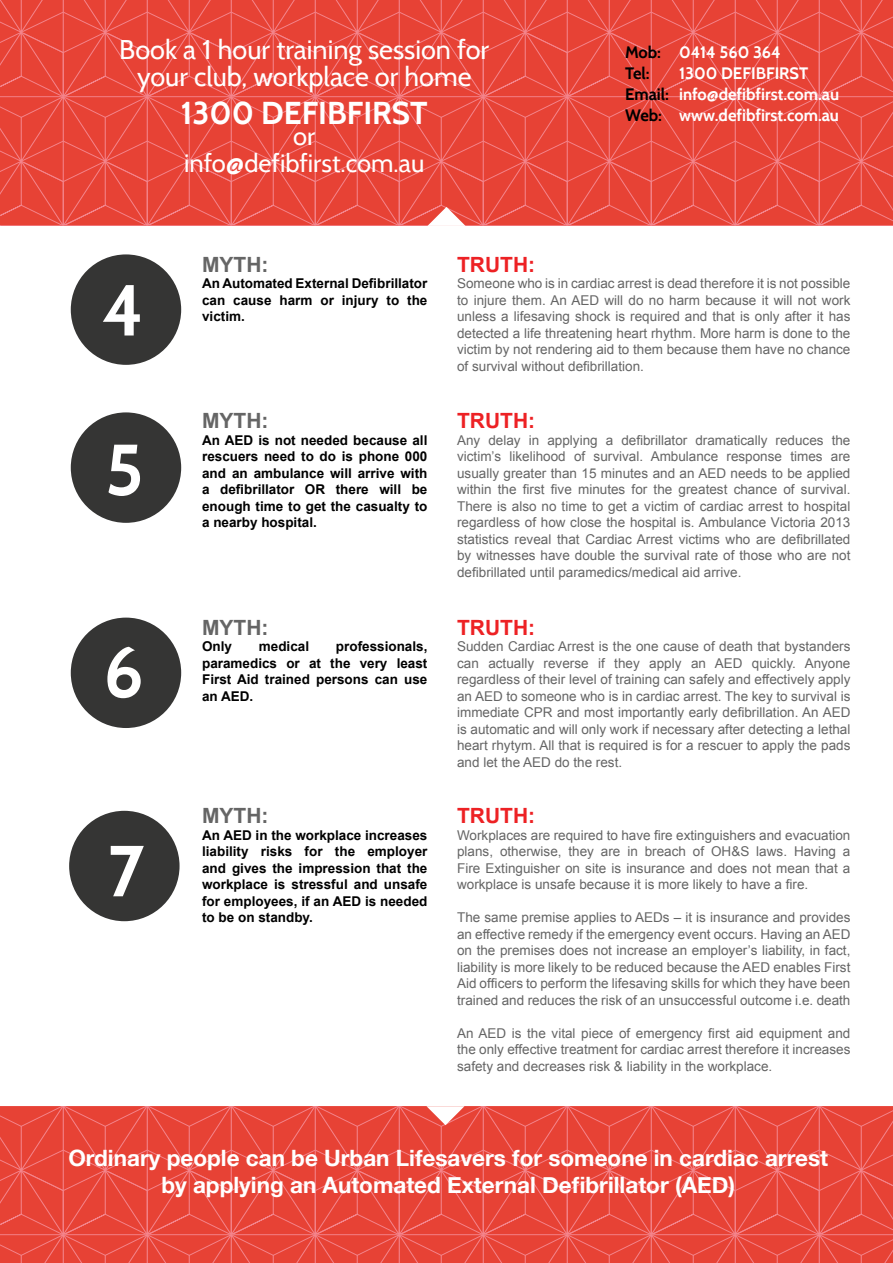
<style>
.page{position:relative;width:893px;height:1263px;background:#fff}
.page>*{position:absolute;margin:0;border:0;box-sizing:border-box;transform-origin:0 0}
.t1{font:700 72px "Cabin";color:#fff}
.t2{font:700 31.5px "Cabin";color:#fff}
.t3{font:27px/27px "Cabin";color:#fff;text-align:center}
.t4{font:25.5px/27px "Cabin";color:#fff;text-align:center}
.t5{font:700 22.5px/27px "Helvetica Neue";color:#fff;text-align:center}
.t6{font:700 21px "Arial";color:#ed2124}
.t7{font:700 21px "Arial";color:#656565}
.t8{font:700 16.5px/21px "Cabin";color:#fff}
.t9{font:13.5px/16.5px "Arial";color:#656565;text-align:justify}
.t10{font:700 13.5px/16.5px "Arial";color:#000;text-align:justify}
.s1{color:#000}
</style>
<div class="page">
<svg style="left:0;top:0;width:893px;height:225px;background:#e8473c"></svg>
<div style="left:71px;top:254px;width:110px;height:111px;background:#353534;border-radius:50%"></div>
<div style="left:71px;top:412px;width:110px;height:111px;background:#353534;border-radius:50%"></div>
<div style="left:71px;top:618px;width:110px;height:110px;background:#353534;border-radius:50%"></div>
<div style="left:69px;top:811px;width:111px;height:110px;background:#353534;border-radius:50%"></div>
<svg style="left:0;top:1106px;width:892px;height:157px;background:#e8473c"></svg>
<svg style="left:402px;top:1106px;width:85px;height:87px;background:#e95146"></svg>
<svg style="left:427px;top:207px;width:38px;height:19px"></svg>
<h3 class="t3" style="left:119px;top:36px;width:372px">Book a 1 hour training session for your club, workplace or home</h3>
<h2 class="t2" style="left:181px;top:94px;width:248px">1300 DEFIBFIRST</h2>
<h3 class="t4" style="left:184px;top:123px;width:242px">or info@defibfirst.com.au</h3>
<p class="t8" style="left:625px;top:42px;width:157px"><span class="s1">Mob:</span> 0414 560 364<br><span class="s1">Tel:</span></p>
<p class="t8" style="left:625px;top:63px;width:216px;text-indent:54px">1300 DEFIBFIRST<br><span class="s1">Email:</span> info@defibfirst.com.au<br><span class="s1">Web:</span> www.defibfirst.com.au</p>
<h1 class="t1" style="left:102px;top:267px;width:43px">4</h1>
<h1 class="t1" style="left:105px;top:426px;width:40px">5</h1>
<h1 class="t1" style="left:103px;top:628px;width:42px">6</h1>
<h1 class="t1" style="left:108px;top:827px;width:38px">7</h1>
<h3 class="t7" style="left:202px;top:249px;width:68px">MYTH:</h3>
<p class="t10" style="left:202px;top:275px;width:227px">An Automated External Defibrillator can cause harm or injury to the victim.</p>
<h3 class="t6" style="left:457px;top:249px;width:80px">TRUTH:</h3>
<p class="t9" style="left:457px;top:275px;width:395px">Someone who is in cardiac arrest is dead therefore it is not possible to injure them. An AED will do no harm because it will not work unless a lifesaving shock is required and that is only after it has detected a life threatening heart rhythm. More harm is done to the victim by not rendering aid to them because them have no chance of survival without defibrillation.</p>
<h3 class="t7" style="left:202px;top:406px;width:68px">MYTH:</h3>
<p class="t10" style="left:202px;top:432px;width:227px">An AED is not needed because all rescuers need to do is phone 000 and an ambulance will arrive with a defibrillator OR there will be enough time to get the casualty to a nearby hospital.</p>
<h3 class="t6" style="left:457px;top:406px;width:80px">TRUTH:</h3>
<p class="t9" style="left:457px;top:431px;width:395px">Any delay in applying a defibrillator dramatically reduces the victim’s likelihood of survival. Ambulance response times are usually greater than 15 minutes and an AED needs to be applied within the first five minutes for the greatest chance of survival.<br>There is also no time to get a victim of cardiac arrest to hospital regardless of how close the hospital is. Ambulance Victoria 2013 statistics reveal that Cardiac Arrest victims who are defibrillated by witnesses have double the survival rate of those who are not defibrillated until paramedics/medical aid arrive.</p>
<h3 class="t7" style="left:202px;top:613px;width:68px">MYTH:</h3>
<p class="t10" style="left:202px;top:638px;width:32px">Only</p>
<p class="t10" style="left:259px;top:638px;width:52px">medical</p>
<p class="t10" style="left:202px;top:638px;width:227px;text-indent:134px">professionals, paramedics or at the very least First Aid trained persons can use an AED.</p>
<h3 class="t6" style="left:457px;top:613px;width:80px">TRUTH:</h3>
<p class="t9" style="left:457px;top:638px;width:395px">Sudden Cardiac Arrest is the one cause of death that bystanders can actually reverse if they apply an AED quickly. Anyone regardless of their level of training can safely and effectively apply an AED to someone who is in cardiac arrest. The key to survival is immediate CPR and most importantly early defibrillation. An AED is automatic and will only work if necessary after detecting a lethal heart rhytym. All that is required is for a rescuer to apply the pads and let the AED do the rest.</p>
<h3 class="t7" style="left:202px;top:801px;width:68px">MYTH:</h3>
<p class="t10" style="left:202px;top:827px;width:227px">An AED in the workplace increases liability risks for the employer and gives the impression that the workplace is stressful and unsafe for employees, if an AED is needed to be on standby.</p>
<h3 class="t6" style="left:457px;top:801px;width:80px">TRUTH:</h3>
<p class="t9" style="left:457px;top:827px;width:395px">Workplaces are required to have fire extinguishers and evacuation plans, otherwise, they are in breach of OH&amp;S laws. Having a Fire Extinguisher on site is insurance and does not mean that a workplace is unsafe because it is more likely to have a fire.</p>
<p class="t9" style="left:457px;top:909px;width:395px">The same premise applies to AEDs – it is insurance and provides an effective remedy if the emergency event occurs. Having an AED on the premises does not increase an employer’s liability, in fact, liability is more likely to be reduced because the AED enables First Aid officers to perform the lifesaving skills for which they have been trained and reduces the risk of an unsuccessful outcome i.e. death</p>
<p class="t9" style="left:457px;top:1025px;width:395px">An AED is the vital piece of emergency first aid equipment and the only effective treatment for cardiac arrest therefore it increases safety and decreases risk &amp; liability in the workplace.</p>
<h3 class="t5" style="left:68px;top:1144px;width:761px">Ordinary people can be Urban Lifesavers for someone in cardiac arrest by applying an Automated External Defibrillator (AED)</h3>
</div>
